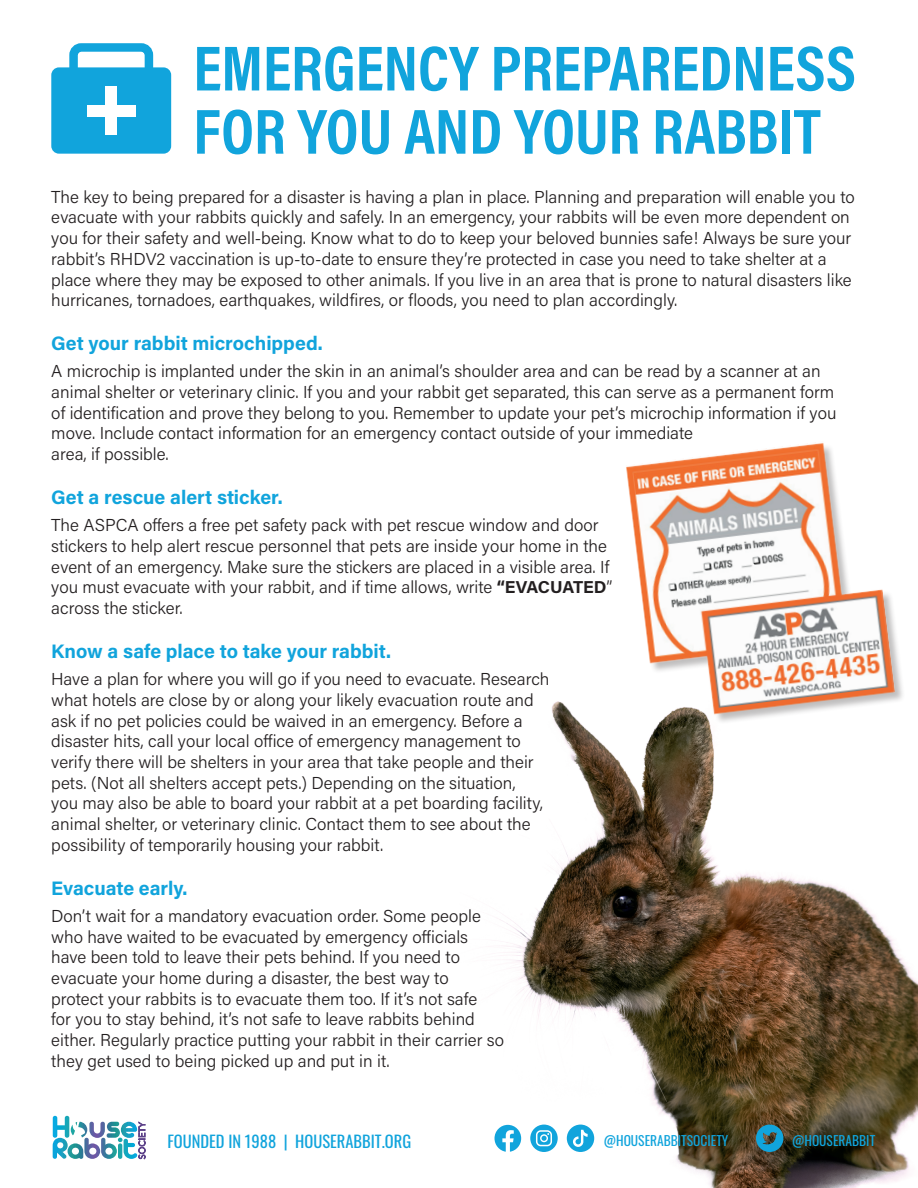
<style>
.page{position:relative;width:918px;height:1188px;background:#fff}
.page>*{position:absolute;margin:0;border:0;box-sizing:border-box;transform-origin:0 0}
.t1{font:700 64.35px/63.2px "Acumin Pro Cond";color:#11a4dc}
.t2{font:700 19.5px "Acumin Pro";color:#11a4dc}
.t3{font:300 17.25px/20.7px "Acumin Pro";color:#231f20}
.t4{font:16.5px "Oswald";color:#11a4dc}
.t5{font:13.5px "Oswald";color:#11a4dc}
.s1{font-weight:700}
</style>
<div class="page">
<img style="left:494px;top:701px;width:424px;height:487px">
<div style="left:51px;top:67px;width:120px;height:87px;background:#11a4dc;border-radius:8px"></div>
<div style="left:69px;top:43px;width:84px;height:58px;border:8px solid #11a4dc;border-radius:8px"></div>
<div style="left:106px;top:86px;width:11px;height:49px;background:#fff"></div>
<div style="left:87px;top:105px;width:49px;height:11px;background:#fff"></div>
<img style="left:622px;top:442px;width:279px;height:284px">
<svg style="left:53px;top:1116px;width:92px;height:43px"></svg>
<svg style="left:495px;top:1125px;width:26px;height:27px"></svg>
<svg style="left:530px;top:1125px;width:28px;height:27px"></svg>
<svg style="left:756px;top:1125px;width:27px;height:27px"></svg>
<svg style="left:567px;top:1125px;width:27px;height:27px"></svg>
<h1 class="t1" style="left:193px;top:35px;width:664px">EMERGENCY PREPAREDNESS<br>FOR YOU AND YOUR RABBIT</h1>
<p class="t3" style="left:51px;top:186px;width:805px">The key to being prepared for a disaster is having a plan in place. Planning and preparation will enable you to evacuate with your rabbits quickly and safely. In an emergency, your rabbits will be even more dependent on you for their safety and well-being. Know what to do to keep your beloved bunnies safe! Always be sure your rabbit’s RHDV2 vaccination is up-to-date to ensure they’re protected in case you need to take shelter at a place where they may be exposed to other animals. If you live in an area that is prone to natural disasters like hurricanes, tornadoes, earthquakes, wildfires, or floods, you need to plan accordingly.</p>
<p class="t2" style="left:51px;top:330px;width:273px">Get your rabbit microchipped.</p>
<p class="t3" style="left:51px;top:360px;width:787px">A microchip is implanted under the skin in an animal’s shoulder area and can be read by a scanner at an animal shelter or veterinary clinic. If you and your rabbit get separated, this can serve as a permanent form of identification and prove they belong to you. Remember to update your pet’s microchip information if you move. Include contact information for an emergency contact outside of your immediate<br>area, if possible.</p>
<p class="t2" style="left:51px;top:484px;width:233px">Get a rescue alert sticker.</p>
<p class="t3" style="left:51px;top:514px;width:563px">The ASPCA offers a free pet safety pack with pet rescue window and door stickers to help alert rescue personnel that pets are inside your home in the event of an emergency. Make sure the stickers are placed in a visible area. If you must evacuate with your rabbit, and if time allows, write <span class="s1">“EVACUATED</span>” across the sticker.</p>
<p class="t2" style="left:51px;top:638px;width:341px">Know a safe place to take your rabbit.</p>
<p class="t3" style="left:51px;top:668px;width:500px">Have a plan for where you will go if you need to evacuate. Research what hotels are close by or along your likely evacuation route and ask if no pet policies could be waived in an emergency. Before a disaster hits, call your local office of emergency management to verify there will be shelters in your area that take people and their pets. (Not all shelters accept pets.) Depending on the situation,<br>you may also be able to board your rabbit at a pet boarding facility, animal shelter, or veterinary clinic. Contact them to see about the possibility of temporarily housing your rabbit.</p>
<p class="t2" style="left:51px;top:874px;width:138px">Evacuate early.</p>
<p class="t3" style="left:51px;top:905px;width:454px">Don’t wait for a mandatory evacuation order. Some people who have waited to be evacuated by emergency officials have been told to leave their pets behind. If you need to evacuate your home during a disaster, the best way to protect your rabbits is to evacuate them too. If it’s not safe<br>for you to stay behind, it’s not safe to leave rabbits behind either. Regularly practice putting your rabbit in their carrier so they get used to being picked up and put in it.</p>
<p class="t4" style="left:167px;top:1127px;width:245px">FOUNDED IN 1988 | HOUSERABBIT.ORG</p>
<p class="t5" style="left:604px;top:1129px;width:126px">@HOUSERABBITSOCIETY</p>
<p class="t5" style="left:792px;top:1129px;width:84px">@HOUSERABBIT</p>
</div>
